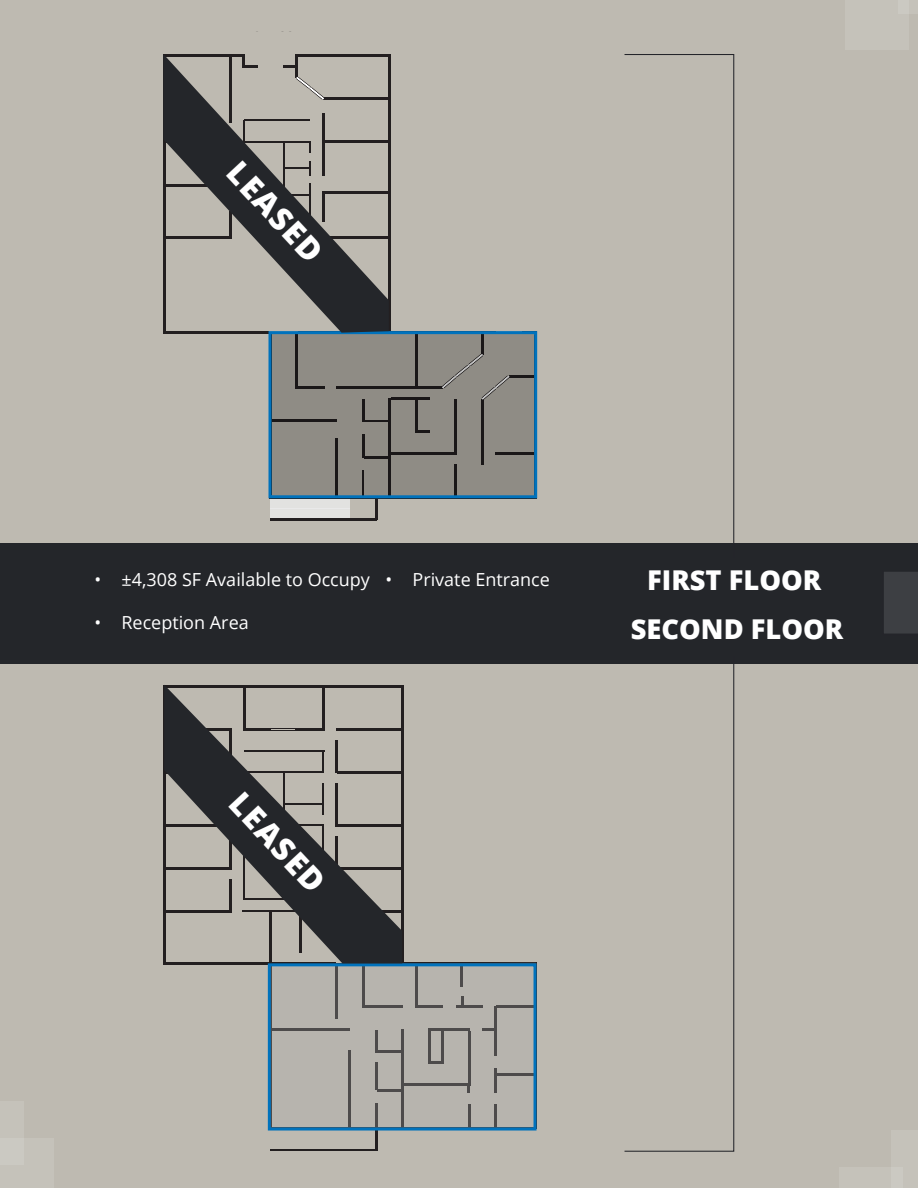
<style>
.page{position:relative;width:918px;height:1188px;background:#fff}
.page>*{position:absolute;margin:0;border:0;box-sizing:border-box;transform-origin:0 0}
.t1{font:800 31.5px "Open Sans";color:#fff}
.t2{font:800 27.3px "Open Sans";color:#fff}
.t3{font:18px "Open Sans";color:#fff}
</style>
<div class="page">
<div style="left:1px;top:0;width:917px;height:1187px;background:#bebab1"></div>
<div style="left:0;top:543px;width:918px;height:121px;background:#24262a"></div>
<div style="left:884px;top:572px;width:34px;height:62px;background:#3d3f43"></div>
<hr style="left:165px;top:963px;width:171px;height:2px;background:#231f20">
<hr style="left:402px;top:687px;width:2px;height:278px;background:#231f20">
<hr style="left:163px;top:685px;width:2px;height:280px;background:#231f20">
<hr style="left:375px;top:1103px;width:2px;height:47px;background:#231f20">
<hr style="left:165px;top:685px;width:239px;height:2px;background:#231f20">
<hr style="left:270px;top:1149px;width:107px;height:1px;background:#231f20">
<svg style="left:272px;top:967px;width:261px;height:160px"></svg>
<svg style="left:624px;top:54px;width:111px;height:489px"></svg>
<svg style="left:270px;top:498px;width:80px;height:10px"></svg>
<div style="left:270px;top:508px;width:80px;height:11px;background:#e2e2e0"></div>
<hr style="left:165px;top:332px;width:104px;height:2px;background:#231f20">
<hr style="left:389px;top:56px;width:2px;height:278px;background:#231f20">
<hr style="left:163px;top:54px;width:2px;height:280px;background:#231f20">
<hr style="left:375px;top:498px;width:2px;height:22px;background:#231f20">
<hr style="left:298px;top:54px;width:93px;height:2px;background:#231f20">
<hr style="left:270px;top:518px;width:107px;height:2px;background:#231f20">
<svg style="left:272px;top:335px;width:261px;height:159px;background:#86837d"></svg>
<svg style="left:624px;top:664px;width:111px;height:488px"></svg>
<div style="left:0;top:1102px;width:24px;height:63px;background:#c5c2ba"></div>
<div style="left:0;top:1138px;width:53px;height:50px;background:#c5c2ba"></div>
<div style="left:898px;top:0;width:20px;height:13px;background:#c5c2ba"></div>
<div style="left:845px;top:0;width:64px;height:50px;background:#c5c2ba"></div>
<div style="left:268px;top:331px;width:269px;height:167px;border:3px solid #0072bc"></div>
<div style="left:268px;top:963px;width:269px;height:168px;border:3px solid #0072bc"></div>
<div style="left:892px;top:1131px;width:26px;height:57px;background:#c5c2ba"></div>
<div style="left:839px;top:1167px;width:63px;height:21px;background:#c5c2ba"></div>
<svg style="left:165px;top:687px;width:237px;height:276px"></svg>
<svg style="left:165px;top:54px;width:224px;height:279px"></svg>
<p class="t1" style="left:250px;top:150px;width:125px;rotate:47deg">LEASED</p>
<p class="t3" style="left:94px;top:567px;width:277px">• ±4,308 SF Available to Occupy</p>
<p class="t3" style="left:94px;top:610px;width:156px">• Reception Area</p>
<p class="t3" style="left:386px;top:567px;width:166px">• Private Entrance</p>
<p class="t1" style="left:253px;top:781px;width:125px;rotate:47deg">LEASED</p>
<p class="t2" style="left:647px;top:560px;width:176px">FIRST FLOOR</p>
<p class="t2" style="left:631px;top:608px;width:214px">SECOND FLOOR</p>
</div>
